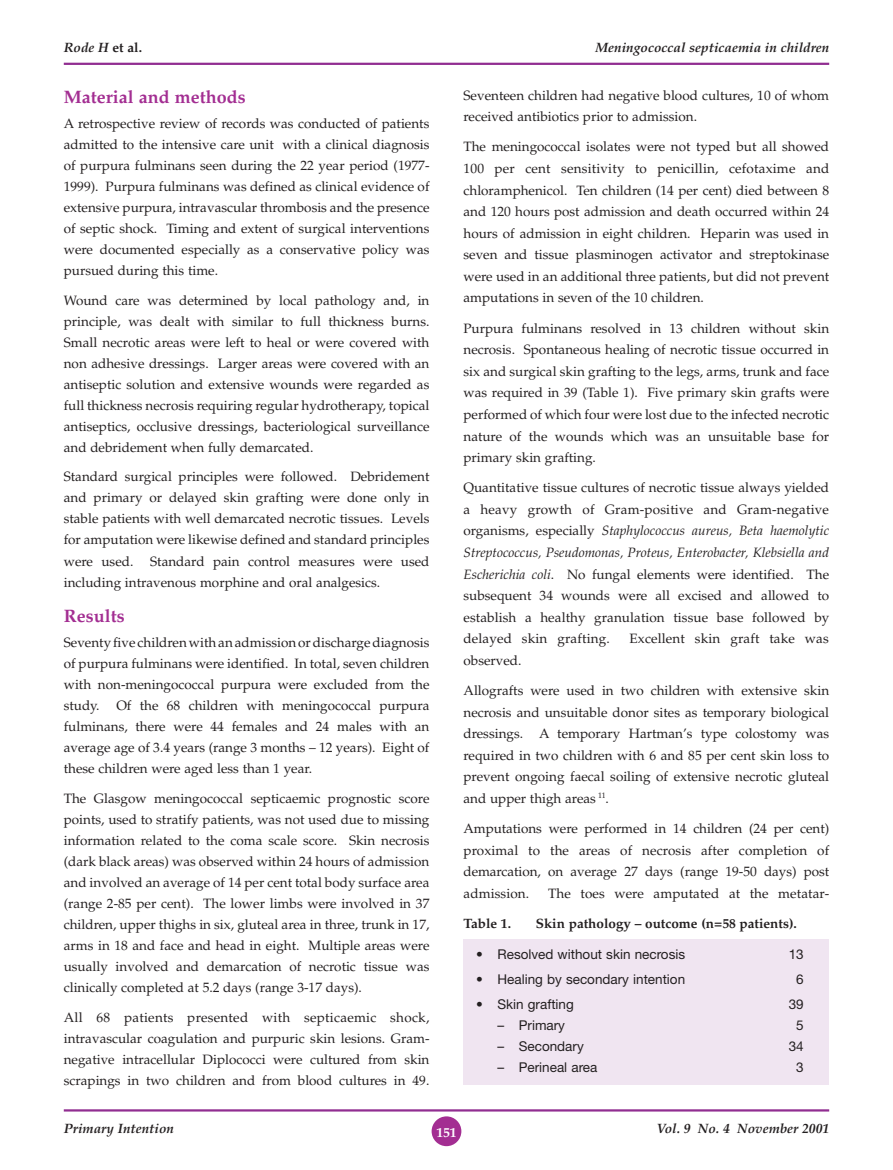
<style>
.page{position:relative;width:893px;height:1170px;background:#fff}
.page>*{position:absolute;margin:0;border:0;box-sizing:border-box;transform-origin:0 0}
.PI-Heading{font:700 18px "Palatino";color:#a32e92}
.PI-Galley{font:13.5px/21px "Palatino";color:#231f20;text-align:justify}
.PI-Table_text{font:13.5px "Helvetica Neue";color:#231f20}
.t1{font:italic 700 13.5px "Palatino";color:#231f20}
.PI-FigureCaption{font:700 13.5px "Palatino";color:#231f20}
.t2{font:700 13.5px "Palatino";color:#fff}
.s1{font-style:normal}
.s2{font-style:italic}
</style>
<div class="page">
<div style="left:463px;top:939px;width:366px;height:145px;background:#f0e5f1"></div>
<div style="left:432px;top:1116px;width:29px;height:29px;background:#a32e92;border-radius:50%"></div>
<hr style="left:64px;top:63px;width:765px;height:2px;background:#912e91">
<hr style="left:64px;top:1109px;width:765px;height:2px;background:#912e91">
<p class="t1" style="left:64px;top:40px;width:80px">Rode H <span class="s1">et al.</span></p>
<p class="t1" style="left:596px;top:40px;width:235px">Meningococcal septicaemia in children</p>
<p class="PI-Galley" style="left:463px;top:84px;width:367px;line-height:21.6px">Seventeen children had negative blood cultures, 10 of whom received antibiotics prior to admission.</p>
<p class="PI-Galley" style="left:463px;top:136px;width:367px;line-height:21.6px">The meningococcal isolates were not typed but all showed 100 per cent sensitivity to penicillin, cefotaxime and chloramphenicol. Ten children (14 per cent) died between 8 and 120 hours post admission and death occurred within 24 hours of admission in eight children. Heparin was used in seven and tissue plasminogen activator and streptokinase were used in an additional three patients, but did not prevent amputations in seven of the 10 children.</p>
<p class="PI-Galley" style="left:463px;top:317px;width:367px;line-height:21.6px">Purpura fulminans resolved in 13 children without skin necrosis. Spontaneous healing of necrotic tissue occurred in six and surgical skin grafting to the legs, arms, trunk and face was required in 39 (Table 1). Five primary skin grafts were performed of which four were lost due to the infected necrotic nature of the wounds which was an unsuitable base for primary skin grafting.</p>
<p class="PI-Galley" style="left:463px;top:477px;width:367px;line-height:21.6px">Quantitative tissue cultures of necrotic tissue always yielded a heavy growth of Gram-positive and Gram-negative organisms, especially <span class="s2">Staphylococcus aureus, Beta haemolytic Streptococcus, Pseudomonas, Proteus, Enterobacter, Klebsiella and Escherichia coli</span>. No fungal elements were identified. The subsequent 34 wounds were all excised and allowed to establish a healthy granulation tissue base followed by delayed skin grafting.</p>
<p class="PI-Heading" style="left:64px;top:86px;width:183px">Material and methods</p>
<p class="PI-Galley" style="left:64px;top:113px;width:367px">A retrospective review of records was conducted of patients admitted to the intensive care unit with a clinical diagnosis of purpura fulminans seen during the 22 year period (1977- 1999). Purpura fulminans was defined as clinical evidence of extensive purpura, intravascular thrombosis and the presence of septic shock. Timing and extent of surgical interventions were documented especially as a conservative policy was pursued during this time.</p>
<p class="PI-Galley" style="left:64px;top:290px;width:367px">Wound care was determined by local pathology and, in principle, was dealt with similar to full thickness burns.<br>Small necrotic areas were left to heal or were covered with non adhesive dressings. Larger areas were covered with an antiseptic solution and extensive wounds were regarded as full thickness necrosis requiring regular hydrotherapy, topical antiseptics, occlusive dressings, bacteriological surveillance and debridement when fully demarcated.</p>
<p class="PI-Galley" style="left:64px;top:466px;width:367px">Standard surgical principles were followed. Debridement and primary or delayed skin grafting were done only in stable patients with well demarcated necrotic tissues. Levels for amputation were likewise defined and standard principles were used. Standard pain control measures were used including intravenous morphine and oral analgesics.</p>
<p class="PI-Heading" style="left:64px;top:605px;width:62px">Results</p>
<p class="PI-Galley" style="left:64px;top:632px;width:367px">Seventy five children with an admission or discharge diagnosis of purpura fulminans were identified. In total, seven children with non-meningococcal purpura were excluded from the study. Of the 68 children with meningococcal purpura fulminans, there were 44 females and 24 males with an average age of 3.4 years (range 3 months – 12 years). Eight of these children were aged less than 1 year.</p>
<p class="PI-Galley" style="left:64px;top:788px;width:367px">The Glasgow meningococcal septicaemic prognostic score points, used to stratify patients, was not used due to missing information related to the coma scale score. Skin necrosis (dark black areas) was observed within 24 hours of admission and involved an average of 14 per cent total body surface area (range 2-85 per cent). The lower limbs were involved in 37 children, upper thighs in six, gluteal area in three, trunk in 17, arms in 18 and face and head in eight. Multiple areas were usually involved and demarcation of necrotic tissue was clinically completed at 5.2 days (range 3-17 days).</p>
<p class="PI-Galley" style="left:64px;top:1006px;width:367px">All 68 patients presented with septicaemic shock, intravascular coagulation and purpuric skin lesions. Gram&shy;negative intracellular Diplococci were cultured from skin scrapings in two children and from blood cultures in 49.</p>
<p class="PI-Galley" style="left:629px;top:628px;width:201px">Excellent skin graft take was</p>
<p class="PI-Galley" style="left:463px;top:650px;width:60px">observed.</p>
<p class="PI-Galley" style="left:463px;top:679px;width:367px;line-height:21.6px">Allografts were used in two children with extensive skin necrosis and unsuitable donor sites as temporary biological dressings. A temporary Hartman’s type colostomy was required in two children with 6 and 85 per cent skin loss to prevent ongoing faecal soiling of extensive necrotic gluteal and upper thigh areas <sup>11</sup>.</p>
<p class="PI-Galley" style="left:463px;top:817px;width:367px;line-height:21.6px">Amputations were performed in 14 children (24 per cent) proximal to the areas of necrosis after completion of demarcation, on average 27 days (range 19-50 days) post admission.</p>
<p class="PI-Galley" style="left:548px;top:882px;width:282px">The toes were amputated at the metatar-</p>
<p class="PI-FigureCaption" style="left:463px;top:915px;width:49px">Table 1.</p>
<p class="PI-FigureCaption" style="left:536px;top:915px;width:263px">Skin pathology – outcome (n=58 patients).</p>
<p class="PI-Table_text" style="left:476px;top:946px;width:210px">• Resolved without skin necrosis</p>
<p class="PI-Table_text" style="left:789px;top:946px;width:17px">13</p>
<p class="PI-Table_text" style="left:476px;top:971px;width:210px">• Healing by secondary intention</p>
<p class="PI-Table_text" style="left:796px;top:971px;width:9px">6</p>
<p class="PI-Table_text" style="left:476px;top:996px;width:99px">• Skin grafting</p>
<p class="PI-Table_text" style="left:789px;top:996px;width:17px">39</p>
<p class="PI-Table_text" style="left:497px;top:1017px;width:69px">– Primary</p>
<p class="PI-Table_text" style="left:796px;top:1017px;width:9px">5</p>
<p class="PI-Table_text" style="left:497px;top:1038px;width:88px">– Secondary</p>
<p class="PI-Table_text" style="left:789px;top:1038px;width:17px">34</p>
<p class="PI-Table_text" style="left:497px;top:1058px;width:101px">– Perineal area</p>
<p class="PI-Table_text" style="left:796px;top:1058px;width:9px">3</p>
<p class="t1" style="left:64px;top:1120px;width:112px">Primary Intention</p>
<p class="t1" style="left:657px;top:1120px;width:174px">Vol. 9 No. 4 November 2001</p>
<p class="t2" style="left:436px;top:1124px;width:22px">151</p>
</div>
